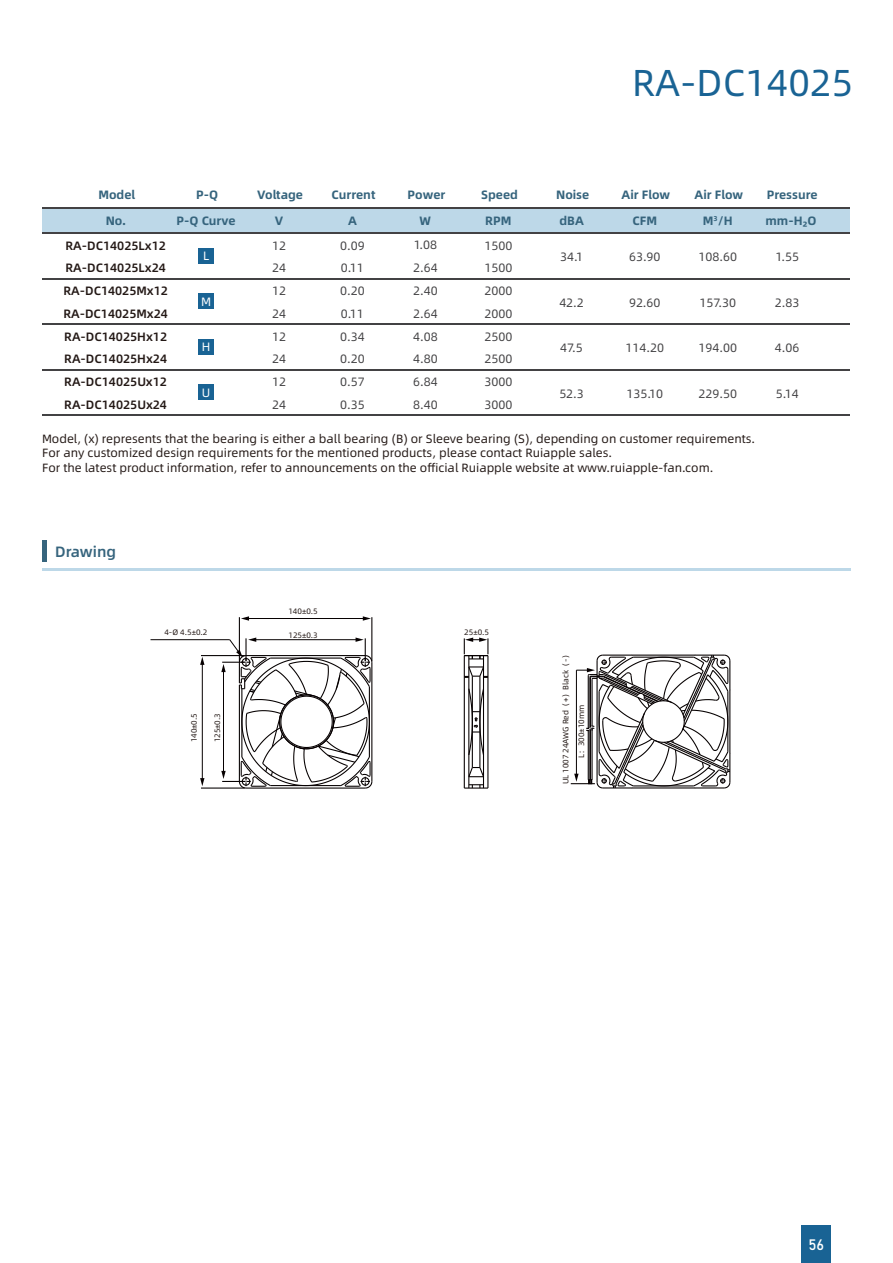
<style>
.page{position:relative;width:893px;height:1263px;background:#fff}
.page>*{position:absolute;margin:0;border:0;box-sizing:border-box;transform-origin:0 0}
.t1{font:37.5px "Alibaba Pu Hui Ti";color:#196394}
.t2{font:500 15px "Alibaba Pu Hui Ti";color:#36647d}
.t3{font:15px "Bahnschrift";color:#fff}
.t4{font:12.15px/22.8px "Alibaba Pu Hui Ti";color:#434244}
.t5{font:500 12.15px "Alibaba Pu Hui Ti";color:#231815}
.t6{font:700 12.15px "Alibaba Pu Hui Ti";color:#36647d}
.t7{font:12.15px "Alibaba Pu Hui Ti";color:#fff}
.t8{font:12px/14.4px "Alibaba Pu Hui Ti";color:#231815}
.t9{font:7.8px/15.8px "Alibaba Pu Hui Ti";color:#231815}
</style>
<div class="page">
<hr style="left:42px;top:568px;width:808px;height:2px;background:#bdd8e8">
<hr style="left:43px;top:540px;width:4px;height:22px;background:#36647d">
<div style="left:43px;top:208px;width:807px;height:25px;background:#bdd8e8"></div>
<hr style="left:43px;top:208px;width:807px;height:1px;background:#434244">
<hr style="left:43px;top:232px;width:807px;height:2px;background:#434244">
<hr style="left:43px;top:278px;width:807px;height:1px;background:#434244">
<div style="left:198px;top:248px;width:16px;height:16px;background:#196394"></div>
<hr style="left:43px;top:323px;width:807px;height:2px;background:#434244">
<div style="left:198px;top:293px;width:16px;height:16px;background:#196394"></div>
<hr style="left:43px;top:369px;width:807px;height:1px;background:#434244">
<div style="left:198px;top:339px;width:16px;height:16px;background:#196394"></div>
<hr style="left:43px;top:415px;width:807px;height:1px;background:#434244">
<div style="left:198px;top:384px;width:16px;height:16px;background:#196394"></div>
<hr style="left:239px;top:617px;width:1px;height:44px;background:#060001">
<hr style="left:371px;top:617px;width:1px;height:44px;background:#060001">
<hr style="left:248px;top:618px;width:116px;height:1px;background:#060001">
<svg style="left:241px;top:616px;width:8px;height:5px"></svg>
<svg style="left:363px;top:616px;width:8px;height:5px"></svg>
<hr style="left:201px;top:787px;width:44px;height:2px;background:#060001">
<hr style="left:201px;top:655px;width:44px;height:1px;background:#060001">
<hr style="left:202px;top:663px;width:1px;height:116px;background:#060001">
<svg style="left:200px;top:778px;width:4px;height:8px"></svg>
<svg style="left:200px;top:657px;width:4px;height:8px"></svg>
<hr style="left:150px;top:639px;width:80px;height:1px;background:#060001">
<svg style="left:221px;top:637px;width:152px;height:152px"></svg>
<hr style="left:464px;top:787px;width:24px;height:2px;background:#060001">
<hr style="left:464px;top:656px;width:1px;height:132px;background:#060001">
<hr style="left:472px;top:676px;width:1px;height:91px;background:#060001">
<hr style="left:468px;top:656px;width:1px;height:132px;background:#060001">
<hr style="left:487px;top:656px;width:1px;height:132px;background:#060001">
<hr style="left:479px;top:676px;width:1px;height:91px;background:#060001">
<svg style="left:469px;top:784px;width:14px;height:4px"></svg>
<hr style="left:483px;top:656px;width:1px;height:132px;background:#060001">
<svg style="left:468px;top:766px;width:17px;height:12px"></svg>
<svg style="left:464px;top:665px;width:24px;height:13px"></svg>
<svg style="left:468px;top:687px;width:17px;height:69px"></svg>
<svg style="left:464px;top:637px;width:24px;height:22px"></svg>
<svg style="left:571px;top:654px;width:160px;height:135px"></svg>
<div style="left:801px;top:1225px;width:30px;height:38px;background:#196394"></div>
<h1 class="t1" style="left:632px;top:54px;width:223px">RA-DC14025</h1>
<p class="t6" style="left:98px;top:185px;width:38px">Model</p>
<p class="t6" style="left:196px;top:185px;width:24px">P-Q</p>
<p class="t6" style="left:257px;top:185px;width:47px">Voltage</p>
<p class="t6" style="left:332px;top:185px;width:45px">Current</p>
<p class="t6" style="left:408px;top:185px;width:39px">Power</p>
<p class="t6" style="left:481px;top:185px;width:38px">Speed</p>
<p class="t6" style="left:556px;top:185px;width:35px">Noise</p>
<p class="t6" style="left:621px;top:185px;width:50px">Air Flow</p>
<p class="t6" style="left:695px;top:185px;width:50px">Air Flow</p>
<p class="t6" style="left:767px;top:185px;width:53px">Pressure</p>
<p class="t6" style="left:106px;top:211px;width:22px">No.</p>
<p class="t6" style="left:176px;top:211px;width:61px">P-Q Curve</p>
<p class="t5" style="left:66px;top:236px;width:102px">RA-DC14025Lx12</p>
<p class="t5" style="left:66px;top:259px;width:102px">RA-DC14025Lx24</p>
<p class="t5" style="left:63px;top:281px;width:106px">RA-DC14025Mx12</p>
<p class="t5" style="left:63px;top:304px;width:106px">RA-DC14025Mx24</p>
<p class="t5" style="left:64px;top:327px;width:104px">RA-DC14025Hx12</p>
<p class="t5" style="left:64px;top:350px;width:104px">RA-DC14025Hx24</p>
<p class="t5" style="left:64px;top:372px;width:104px">RA-DC14025Ux12</p>
<p class="t5" style="left:64px;top:395px;width:104px">RA-DC14025Ux24</p>
<p class="t7" style="left:203px;top:247px;width:8px">L</p>
<p class="t7" style="left:201px;top:292px;width:12px">M</p>
<p class="t7" style="left:202px;top:338px;width:10px">H</p>
<p class="t7" style="left:202px;top:383px;width:10px">U</p>
<p class="t6" style="left:275px;top:211px;width:10px">V</p>
<p class="t6" style="left:348px;top:211px;width:10px">A</p>
<p class="t6" style="left:420px;top:211px;width:13px">W</p>
<p class="t6" style="left:485px;top:211px;width:28px">RPM</p>
<p class="t6" style="left:559px;top:211px;width:26px">dBA</p>
<p class="t6" style="left:633px;top:211px;width:26px">CFM</p>
<p class="t6" style="left:703px;top:211px;width:31px">M<sup>3</sup>/H</p>
<p class="t6" style="left:765px;top:211px;width:53px">mm-H₂O</p>
<p class="t4" style="left:272px;top:233px;width:15px">12<br>24</p>
<p class="t4" style="left:340px;top:233px;width:26px">0.09<br>0.11</p>
<p class="t4" style="left:413px;top:233px;width:26px">1.08<br>2.64</p>
<p class="t4" style="left:485px;top:233px;width:29px">1500<br>1500</p>
<p class="t4" style="left:560px;top:245px;width:24px">34.1</p>
<p class="t4" style="left:629px;top:245px;width:33px">63.90</p>
<p class="t4" style="left:699px;top:245px;width:40px">108.60</p>
<p class="t4" style="left:776px;top:245px;width:25px">1.55</p>
<p class="t4" style="left:272px;top:279px;width:15px">12<br>24</p>
<p class="t4" style="left:340px;top:279px;width:26px">0.20<br>0.11</p>
<p class="t4" style="left:413px;top:279px;width:26px">2.40<br>2.64</p>
<p class="t4" style="left:484px;top:279px;width:29px">2000<br>2000</p>
<p class="t4" style="left:559px;top:290px;width:26px">42.2</p>
<p class="t4" style="left:629px;top:290px;width:33px">92.60</p>
<p class="t4" style="left:699px;top:290px;width:38px">157.30</p>
<p class="t4" style="left:775px;top:290px;width:26px">2.83</p>
<p class="t4" style="left:272px;top:324px;width:15px">12<br>24</p>
<p class="t4" style="left:340px;top:324px;width:26px">0.34<br>0.20</p>
<p class="t4" style="left:413px;top:324px;width:26px">4.08<br>4.80</p>
<p class="t4" style="left:484px;top:324px;width:29px">2500<br>2500</p>
<p class="t4" style="left:560px;top:336px;width:24px">47.5</p>
<p class="t4" style="left:625px;top:336px;width:40px">114.20</p>
<p class="t4" style="left:698px;top:336px;width:40px">194.00</p>
<p class="t4" style="left:775px;top:336px;width:26px">4.06</p>
<p class="t4" style="left:272px;top:370px;width:15px">12<br>24</p>
<p class="t4" style="left:340px;top:370px;width:26px">0.57<br>0.35</p>
<p class="t4" style="left:413px;top:370px;width:26px">6.84<br>8.40</p>
<p class="t4" style="left:484px;top:370px;width:29px">3000<br>3000</p>
<p class="t4" style="left:559px;top:381px;width:26px">52.3</p>
<p class="t4" style="left:626px;top:381px;width:38px">135.10</p>
<p class="t4" style="left:698px;top:381px;width:40px">229.50</p>
<p class="t4" style="left:776px;top:381px;width:24px">5.14</p>
<p class="t8" style="left:42px;top:431px;width:715px">Model, (x) represents that the bearing is either a ball bearing (B) or Sleeve bearing (S), depending on customer requirements.<br>For any customized design requirements for the mentioned products, please contact Ruiapple sales.<br>For the latest product information, refer to announcements on the official Ruiapple website at www.ruiapple-fan.com.</p>
<p class="t2" style="left:55px;top:540px;width:63px">Drawing</p>
<p class="t9" style="left:288px;top:603px;width:31px">140±0.5</p>
<p class="t9" style="left:288px;top:626px;width:31px">125±0.3</p>
<p class="t9" style="left:164px;top:624px;width:45px">4-Ø 4.5±0.2</p>
<p class="t9" style="left:464px;top:624px;width:26px">25±0.5</p>
<p class="t9" style="left:186px;top:742px;width:31px;rotate:-90deg">140±0.5</p>
<p class="t9" style="left:209px;top:742px;width:31px;rotate:-90deg">125±0.3</p>
<p class="t9" style="left:557px;top:758px;width:108px;text-indent:-26px;rotate:-90deg">UL 1007 24AWG Red（+）Black（-）<br>L：300±10mm</p>
<p class="t3" style="left:808px;top:1233px;width:17px">56</p>
</div>
